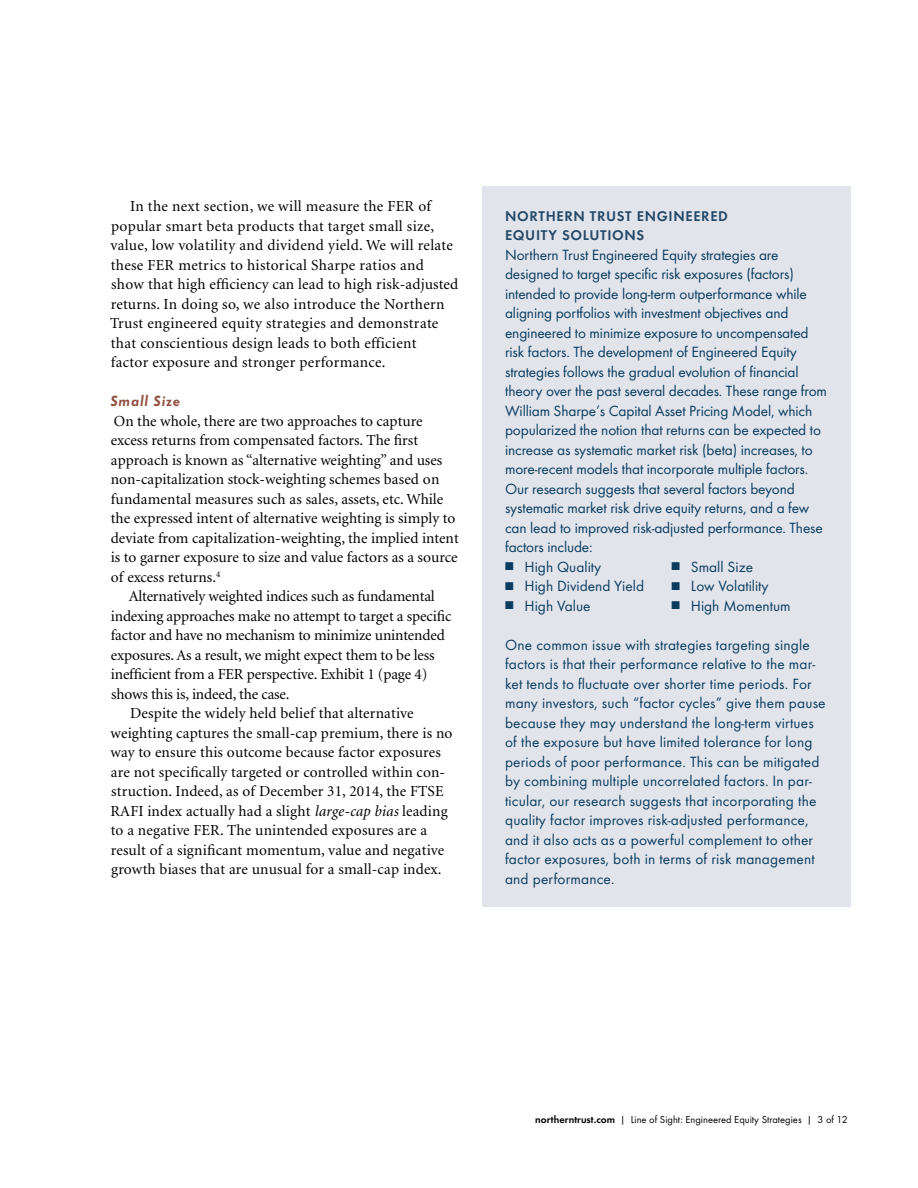
<style>
.page{position:relative;width:918px;height:1188px;background:#fff}
.page>*{position:absolute;margin:0;border:0;box-sizing:border-box;transform-origin:0 0}
.t1{font:15.3px/19.5px "Minion";letter-spacing:.005em;color:#000}
.t2{font:15.3px/19.5px "Function";letter-spacing:-.005em;color:#0a3c5e}
.t3{font:italic 700 15.3px "Function";letter-spacing:.05em;color:#935241}
.t4{font:700 14.7px/19.5px "Function";letter-spacing:.045em;color:#254968}
.t5{font:10.5px "Function";color:#000}
.s1{font-style:italic}
.s2{font-weight:700}
</style>
<div class="page">
<div style="left:483px;top:186px;width:368px;height:721px;background:#e2e4eb"></div>
<p class="t1" style="left:110px;top:197px;width:350px;text-indent:20px">In the next section, we will measure the FER of popular smart beta products that target small size, value, low volatility and dividend yield. We will relate these FER metrics to historical Sharpe ratios and show that high efficiency can lead to high risk-adjusted returns. In doing so, we also introduce the Northern Trust engineered equity strategies and demonstrate that conscientious design leads to both efficient<br>factor exposure and stronger performance.</p>
<p class="t3" style="left:111px;top:392px;width:71px">Small Size</p>
<p class="t1" style="left:114px;top:411px;width:310px">On the whole, there are two approaches to capture</p>
<p class="t1" style="left:111px;top:431px;width:309px">excess returns from compensated factors. The first</p>
<p class="t1" style="left:111px;top:450px;width:333px">approach is known as “alternative weighting” and uses</p>
<p class="t1" style="left:111px;top:470px;width:330px">non-capitalization stock-weighting schemes based on</p>
<p class="t1" style="left:111px;top:489px;width:334px">fundamental measures such as sales, assets, etc. While</p>
<p class="t1" style="left:111px;top:509px;width:346px">the expressed intent of alternative weighting is simply to</p>
<p class="t1" style="left:111px;top:528px;width:349px">deviate from capitalization-weighting, the implied intent</p>
<p class="t1" style="left:111px;top:548px;width:348px">is to garner exposure to size and value factors as a source</p>
<p class="t1" style="left:111px;top:567px;width:111px">of excess returns.<sup>4</sup></p>
<p class="t1" style="left:129px;top:587px;width:308px">Alternatively weighted indices such as fundamental</p>
<p class="t1" style="left:111px;top:607px;width:342px">indexing approaches make no attempt to target a specific</p>
<p class="t1" style="left:111px;top:626px;width:335px">factor and have no mechanism to minimize unintended</p>
<p class="t1" style="left:111px;top:646px;width:325px">exposures. As a result, we might expect them to be less</p>
<p class="t1" style="left:111px;top:665px;width:318px">inefficient from a FER perspective. Exhibit 1 (page 4)</p>
<p class="t1" style="left:111px;top:685px;width:180px">shows this is, indeed, the case.</p>
<p class="t1" style="left:130px;top:704px;width:285px">Despite the widely held belief that alternative</p>
<p class="t1" style="left:111px;top:723px;width:343px">weighting captures the small-cap premium, there is no</p>
<p class="t1" style="left:111px;top:743px;width:332px">way to ensure this outcome because factor exposures</p>
<p class="t1" style="left:111px;top:762px;width:336px">are not specifically targeted or controlled within con-</p>
<p class="t1" style="left:111px;top:782px;width:334px">struction. Indeed, as of December 31, 2014, the FTSE</p>
<p class="t1" style="left:111px;top:801px;width:339px">RAFI index actually had a slight <span class="s1">large-cap bias</span> leading</p>
<p class="t1" style="left:111px;top:821px;width:318px">to a negative FER. The unintended exposures are a</p>
<p class="t1" style="left:111px;top:840px;width:335px">result of a significant momentum, value and negative</p>
<p class="t1" style="left:111px;top:860px;width:332px">growth biases that are unusual for a small-cap index.</p>
<p class="t4" style="left:505px;top:206px;width:224px">NORTHERN TRUST ENGINEERED<br>EQUITY SOLUTIONS</p>
<p class="t2" style="left:505px;top:245px;width:323px">Northern Trust Engineered Equity strategies are designed to target specific risk exposures (factors) intended to provide long-term outperformance while aligning portfolios with investment objectives and engineered to minimize exposure to uncompensated risk factors. The development of Engineered Equity strategies follows the gradual evolution of financial theory over the past several decades. These range from William Sharpe’s Capital Asset Pricing Model, which popularized the notion that returns can be expected to increase as systematic market risk (beta) increases, to more-recent models that incorporate multiple factors.<br>Our research suggests that several factors beyond systematic market risk drive equity returns, and a few can lead to improved risk-adjusted performance. These factors include:</p>
<p class="t2" style="left:505px;top:557px;width:98px">■ High Quality</p>
<p class="t2" style="left:505px;top:577px;width:141px">■ High Dividend Yield</p>
<p class="t2" style="left:505px;top:596px;width:87px">■ High Value</p>
<p class="t2" style="left:671px;top:557px;width:83px">■ Small Size</p>
<p class="t2" style="left:671px;top:577px;width:99px">■ Low Volatility</p>
<p class="t2" style="left:671px;top:596px;width:121px">■ High Momentum</p>
<p class="t2" style="left:505px;top:635px;width:322px">One common issue with strategies targeting single factors is that their performance relative to the mar&shy;ket tends to fluctuate over shorter time periods. For many investors, such “factor cycles” give them pause because they may understand the long-term virtues of the exposure but have limited tolerance for long periods of poor performance. This can be mitigated by combining multiple uncorrelated factors. In par&shy;ticular, our research suggests that incorporating the quality factor improves risk-adjusted performance, and it also acts as a powerful complement to other factor exposures, both in terms of risk management and performance.</p>
<p class="t5" style="left:535px;top:1113px;width:314px"><span class="s2">northerntrust.com</span> | Line of Sight: Engineered Equity Strategies | 3 of 12</p>
</div>
